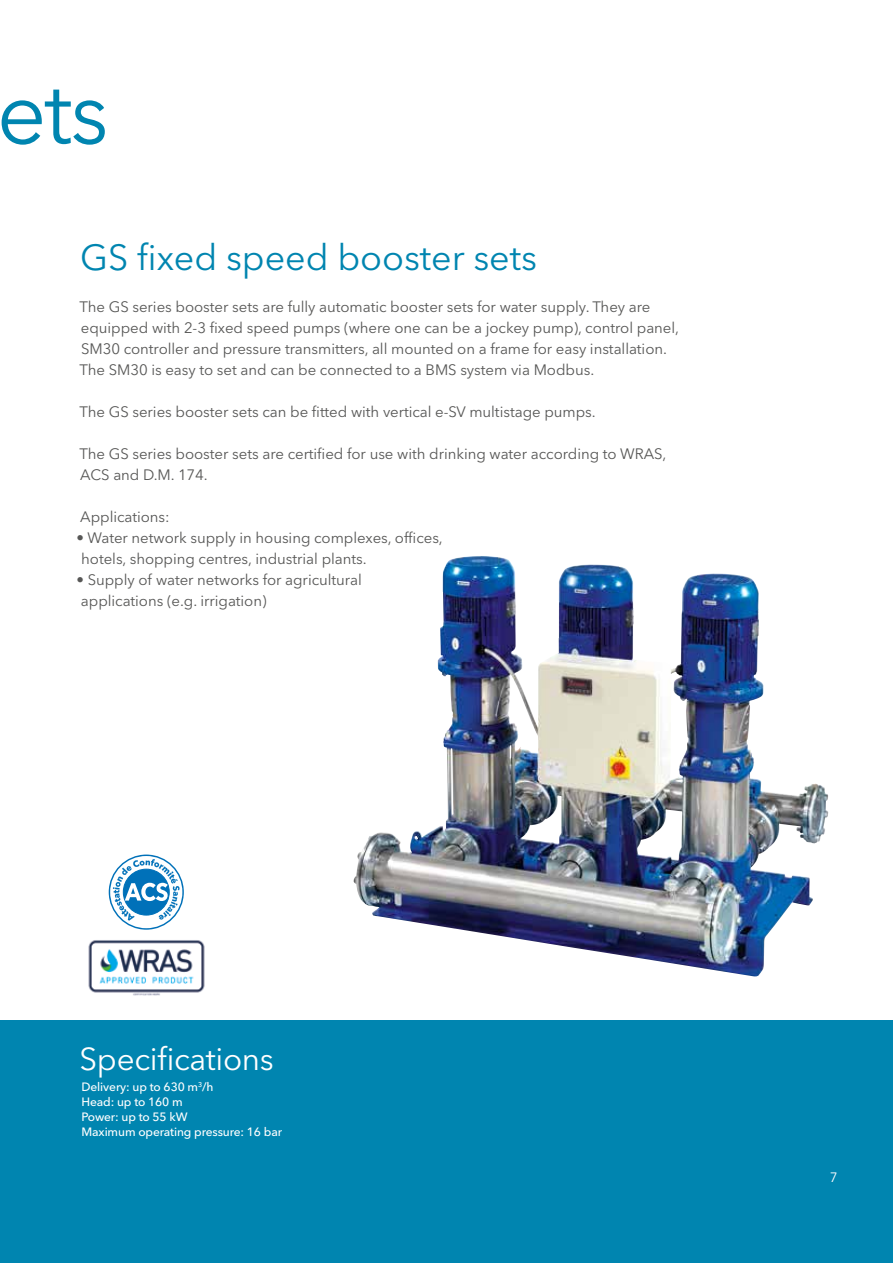
<style>
.page{position:relative;width:893px;height:1263px;background:#fff}
.page>*{position:absolute;margin:0;border:0;box-sizing:border-box;transform-origin:0 0}
.t1{font:90px "Avenir Next LT Pro";color:#0085b0}
.t2{font:36px "Avenir Next LT Pro";letter-spacing:-.005em;color:#0085b0}
.t3{font:31.5px "Avenir Next LT Pro";letter-spacing:-.01em;color:#fff}
.t4{font:15px/21px "Avenir Next LT Pro";letter-spacing:-.005em;color:#575756}
.t5{font:13.5px "Avenir Next LT Pro";color:#fff}
.t6{font:500 12px/15px "Avenir Next LT Pro";letter-spacing:-.01em;color:#fff}
</style>
<div class="page">
<div style="left:0;top:1020px;width:893px;height:243px;background:#0085b0"></div>
<img style="left:353px;top:560px;width:461px;height:417px">
<img style="left:88px;top:940px;width:117px;height:56px">
<svg style="left:109px;top:854px;width:75px;height:76px"></svg>
<h1 class="t1" style="left:-3px;top:59px;width:114px">ets</h1>
<h2 class="t2" style="left:80px;top:236px;width:458px">GS fixed speed booster sets</h2>
<p class="t4" style="left:80px;top:296px;width:601px">The GS series booster sets are fully automatic booster sets for water supply. They are equipped with 2-3 fixed speed pumps (where one can be a jockey pump), control panel, SM30 controller and pressure transmitters, all mounted on a frame for easy installation.<br>The SM30 is easy to set and can be connected to a BMS system via Modbus.</p>
<p class="t4" style="left:80px;top:401px;width:518px">The GS series booster sets can be fitted with vertical e-SV multistage pumps.</p>
<p class="t4" style="left:80px;top:443px;width:588px">The GS series booster sets are certified for use with drinking water according to WRAS,<br>ACS and D.M. 174.</p>
<p class="t4" style="left:80px;top:506px;width:91px">Applications:</p>
<p class="t4" style="left:81px;top:527px;width:363px;text-indent:-5px">• Water network supply in housing complexes, offices, hotels, shopping centres, industrial plants.</p>
<p class="t4" style="left:77px;top:569px;width:287px">• Supply of water networks for agricultural applications (e.g. irrigation)</p>
<h3 class="t3" style="left:80px;top:1040px;width:196px">Specifications</h3>
<p class="t6" style="left:82px;top:1079px;width:202px">Delivery: up to 630 m<sup>3</sup>/h<br>Head: up to 160 m<br>Power: up to 55 kW<br>Maximum operating pressure: 16 bar</p>
<p class="t5" style="left:830px;top:1169px;width:9px">7</p>
</div>
